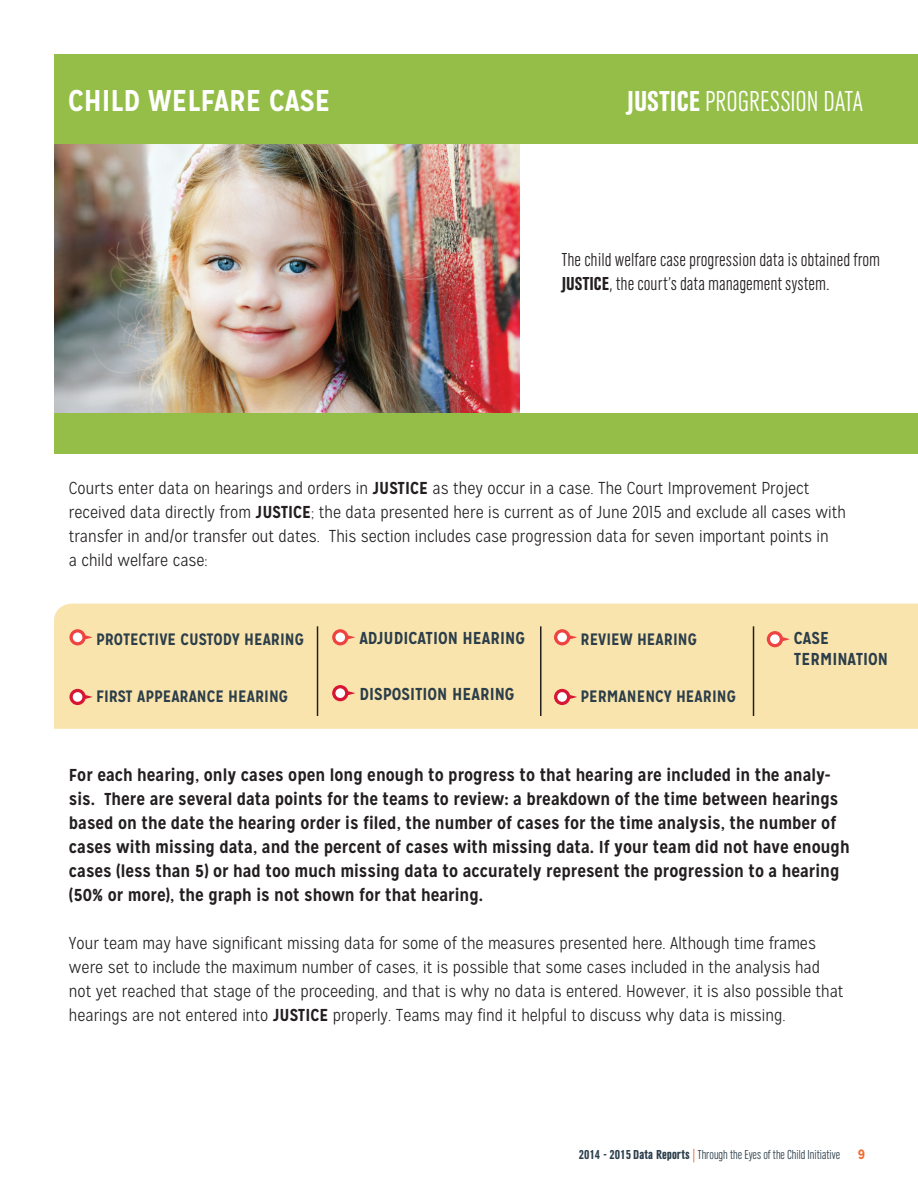
<style>
.page{position:relative;width:918px;height:1188px;background:#fff}
.page>*{position:absolute;margin:0;border:0;box-sizing:border-box;transform-origin:0 0}
.t1{font:300 30px "URW Grotesk Con";color:#fff}
.t2{font:700 30px "Mission Gothic";color:#fff}
.t3{font:300 19.5px/23.4px "URW Grotesk Con E";color:#231f20}
.t4{font:300 17.25px/24px "Mission Gothic";color:#231f20}
.t5{font:700 17.25px/24px "Mission Gothic";color:#231f20}
.t6{font:700 17.25px/20.7px "Mission Gothic";color:#2b3e4a}
.t7{font:700 16.5px "Mission Gothic";color:#2b3e4a}
.t8{font:300 13.5px "URW Grotesk Con";color:#2b3e4a}
.t9{font:700 13.5px "Mission Gothic";color:#f26a2d}
.s1{font-weight:700}
.s2{font-family:"URW Grotesk Con";font-weight:700}
.s3{font-family:"Minion Pro";font-weight:400;color:#f26a2d}
</style>
<div class="page">
<img style="left:54px;top:144px;width:465px;height:269px">
<div style="left:54px;top:54px;width:864px;height:90px;background:#94be48"></div>
<div style="left:54px;top:413px;width:864px;height:40px;background:#94be48"></div>
<div style="left:54px;top:604px;width:864px;height:125px;background:#fae4ad"></div>
<svg style="left:554px;top:629px;width:23px;height:16px"></svg>
<div style="left:557px;top:633px;width:10px;height:9px;background:#fff;border-radius:50%"></div>
<svg style="left:554px;top:689px;width:23px;height:16px"></svg>
<div style="left:557px;top:692px;width:10px;height:10px;background:#fff;border-radius:50%"></div>
<svg style="left:69px;top:629px;width:23px;height:16px"></svg>
<div style="left:73px;top:633px;width:9px;height:9px;background:#fff;border-radius:50%"></div>
<svg style="left:69px;top:689px;width:23px;height:16px"></svg>
<div style="left:73px;top:692px;width:9px;height:10px;background:#fff;border-radius:50%"></div>
<svg style="left:767px;top:631px;width:23px;height:16px"></svg>
<div style="left:770px;top:634px;width:10px;height:10px;background:#fff;border-radius:50%"></div>
<svg style="left:332px;top:629px;width:23px;height:16px"></svg>
<div style="left:335px;top:633px;width:10px;height:9px;background:#fff;border-radius:50%"></div>
<svg style="left:332px;top:685px;width:23px;height:16px"></svg>
<div style="left:335px;top:688px;width:10px;height:10px;background:#fff;border-radius:50%"></div>
<hr style="left:317px;top:626px;width:1px;height:90px;background:#231f20">
<hr style="left:540px;top:626px;width:2px;height:90px;background:#231f20">
<hr style="left:753px;top:626px;width:1px;height:90px;background:#231f20">
<h1 class="t2" style="left:68px;top:81px;width:264px">CHILD WELFARE CASE</h1>
<h1 class="t1" style="left:627px;top:86px;width:237px"><span class="s1">JUSTICE</span> PROGRESSION DATA</h1>
<p class="t3" style="left:562px;top:248px;width:320px">The child welfare case progression data is obtained from<br><span class="s2">JUSTICE</span>, the court’s data management system.</p>
<p class="t4" style="left:69px;top:476px;width:779px">Courts enter data on hearings and orders in <span class="s1">JUSTICE</span> as they occur in a case. The Court Improvement Project received data directly from <span class="s1">JUSTICE</span>; the data presented here is current as of June 2015 and exclude all cases with transfer in and/or transfer out dates. This section includes case progression data for seven important points in<br>a child welfare case:</p>
<p class="t7" style="left:96px;top:628px;width:209px">PROTECTIVE CUSTODY HEARING</p>
<p class="t7" style="left:96px;top:685px;width:194px">FIRST APPEARANCE HEARING</p>
<p class="t6" style="left:359px;top:627px;width:167px">ADJUDICATION HEARING</p>
<p class="t6" style="left:359px;top:684px;width:157px">DISPOSITION HEARING</p>
<p class="t7" style="left:580px;top:628px;width:118px">REVIEW HEARING</p>
<p class="t7" style="left:580px;top:685px;width:157px">PERMANENCY HEARING</p>
<p class="t6" style="left:794px;top:628px;width:96px">CASE<br>TERMINATION</p>
<p class="t5" style="left:69px;top:763px;width:782px">For each hearing, only cases open long enough to progress to that hearing are included in the analy&shy;sis. There are several data points for the teams to review: a breakdown of the time between hearings based on the date the hearing order is filed, the number of cases for the time analysis, the number of cases with missing data, and the percent of cases with missing data. If your team did not have enough cases (less than 5) or had too much missing data to accurately represent the progression to a hearing (50% or more), the graph is not shown for that hearing.</p>
<p class="t4" style="left:69px;top:931px;width:776px">Your team may have significant missing data for some of the measures presented here. Although time frames were set to include the maximum number of cases, it is possible that some cases included in the analysis had not yet reached that stage of the proceeding, and that is why no data is entered. However, it is also possible that hearings are not entered into <span class="s1">JUSTICE</span> properly. Teams may find it helpful to discuss why data is missing.</p>
<p class="t8" style="left:579px;top:1147px;width:263px"><span class="s1">2014 - 2015 Data Reports</span> <span class="s3">|</span> Through the Eyes of the Child Initiative</p>
<p class="t9" style="left:858px;top:1146px;width:9px">9</p>
</div>
